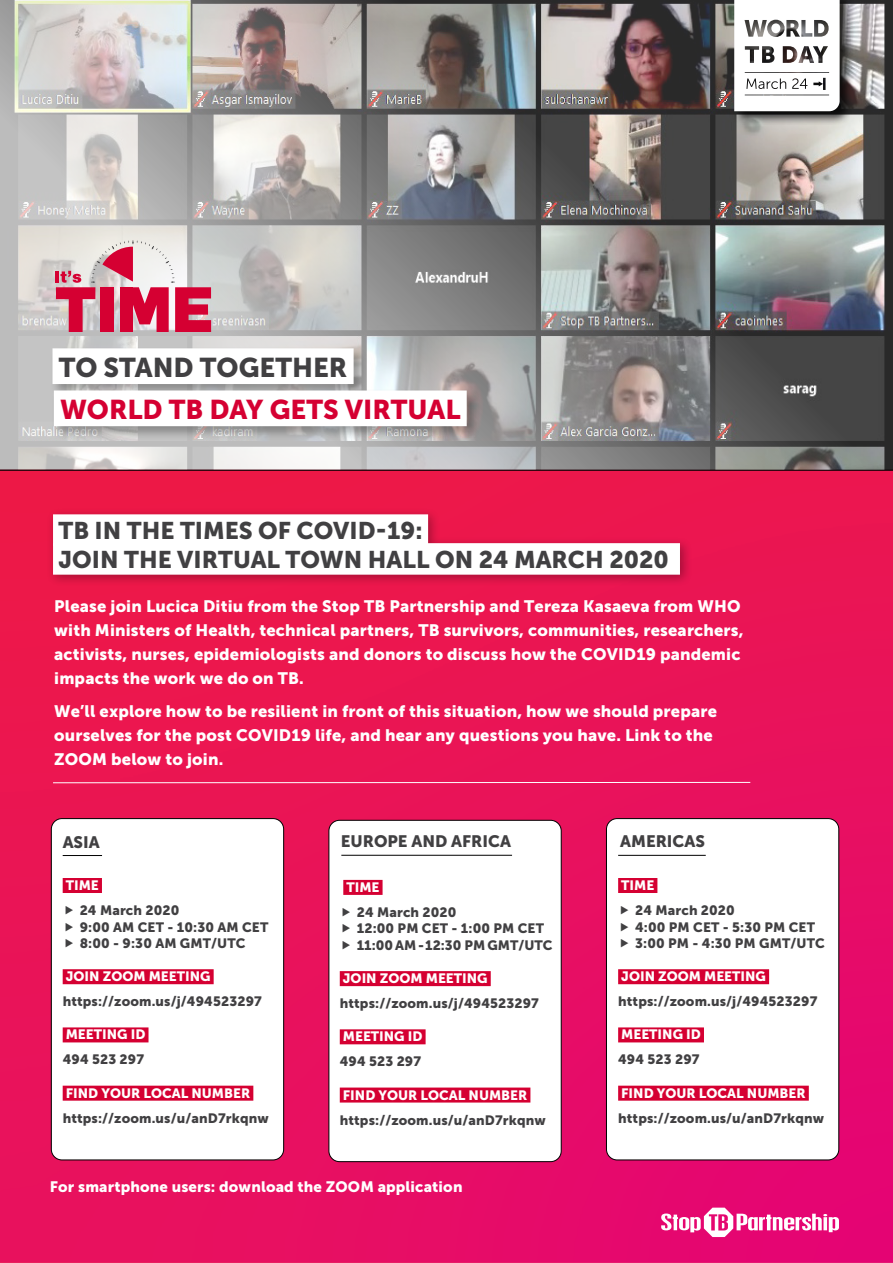
<style>
.page{position:relative;width:893px;height:1263px;background:#fff}
.page>*{position:absolute;margin:0;border:0;box-sizing:border-box;transform-origin:0 0}
.t1{font:27px "Museo Sans 900";color:#d50032}
.t2{font:27px "Museo Sans 900";color:#414042}
.t3{font:24px/28.8px "Museo Sans 900";color:#414042}
.t4{font:16.5px/24px "Museo Sans 900";letter-spacing:.01em;color:#fff}
.t5{font:16.5px "Museo Sans 900";color:#414042}
.t6{font:15px "Museo Sans 900";letter-spacing:.01em;color:#fff}
.t7{font:13.5px/16.5px "Museo Sans 900";letter-spacing:.01em;color:#414042}
.t8{font:13.5px "Museo Sans 900";color:#fff}
</style>
<div class="page">
<img style="left:0;top:0;width:893px;height:1263px">
<div style="left:46px;top:508px;width:647px;height:79px;background:#000;opacity:.3"></div>
<div style="left:53px;top:514px;width:375px;height:32px;background:#fff"></div>
<div style="left:53px;top:543px;width:627px;height:32px;background:#fff"></div>
<div style="left:732px;top:0;width:122px;height:125px;background:#000;opacity:.75"></div>
<svg style="left:734px;top:0;width:106px;height:111px"></svg>
<svg style="left:661px;top:1207px;width:178px;height:30px"></svg>
<hr style="left:0;top:470px;width:893px;height:1px;background:#000">
<svg style="left:56px;top:240px;width:155px;height:92px"></svg>
<div style="left:121px;top:287px;width:12px;height:45px;background:#d50032"></div>
<div style="left:51px;top:346px;width:316px;height:52px;background:#000;opacity:.3"></div>
<div style="left:53px;top:348px;width:301px;height:36px;background:#fff"></div>
<div style="left:52px;top:388px;width:428px;height:52px;background:#000;opacity:.3"></div>
<div style="left:54px;top:390px;width:413px;height:36px;background:#fff"></div>
<div style="left:51px;top:818px;width:233px;height:342px;background:#fff;border-radius:11px"></div>
<div style="left:51px;top:818px;width:233px;height:342px;border:1px solid #000;border-radius:11px"></div>
<div style="left:63px;top:878px;width:39px;height:15px;background:#d50032"></div>
<div style="left:63px;top:969px;width:151px;height:15px;background:#d50032"></div>
<div style="left:63px;top:1027px;width:86px;height:15px;background:#d50032"></div>
<div style="left:63px;top:1086px;width:190px;height:15px;background:#d50032"></div>
<hr style="left:63px;top:855px;width:39px;height:1px;background:#000">
<div style="left:329px;top:820px;width:232px;height:342px;background:#fff;border-radius:11px"></div>
<div style="left:329px;top:820px;width:232px;height:342px;border:1px solid #000;border-radius:11px"></div>
<div style="left:343px;top:880px;width:40px;height:15px;background:#d50032"></div>
<div style="left:340px;top:971px;width:151px;height:15px;background:#d50032"></div>
<div style="left:340px;top:1029px;width:86px;height:15px;background:#d50032"></div>
<div style="left:340px;top:1087px;width:190px;height:15px;background:#d50032"></div>
<hr style="left:341px;top:855px;width:171px;height:1px;background:#000">
<div style="left:606px;top:818px;width:233px;height:342px;background:#fff;border-radius:11px"></div>
<div style="left:606px;top:818px;width:233px;height:342px;border:1px solid #000;border-radius:11px"></div>
<div style="left:618px;top:878px;width:39px;height:15px;background:#d50032"></div>
<div style="left:618px;top:969px;width:151px;height:15px;background:#d50032"></div>
<div style="left:618px;top:1027px;width:86px;height:15px;background:#d50032"></div>
<div style="left:618px;top:1086px;width:191px;height:15px;background:#d50032"></div>
<hr style="left:618px;top:855px;width:88px;height:1px;background:#000">
<hr style="left:53px;top:782px;width:697px;height:1px;background:#fff">
<h1 class="t2" style="left:59px;top:352px;width:290px">TO STAND TOGETHER</h1>
<h1 class="t1" style="left:60px;top:394px;width:402px">WORLD TB DAY GETS VIRTUAL</h1>
<h2 class="t3" style="left:59px;top:516px;width:612px">TB IN THE TIMES OF COVID-19:<br>JOIN THE VIRTUAL TOWN HALL ON 24 MARCH 2020</h2>
<p class="t4" style="left:54px;top:595px;width:691px">Please join Lucica Ditiu from the Stop TB Partnership and Tereza Kasaeva from WHO with Ministers of Health, technical partners, TB survivors, communities, researchers, activists, nurses, epidemiologists and donors to discuss how the COVID19 pandemic impacts the work we do on TB.</p>
<p class="t4" style="left:54px;top:699px;width:664px">We l l’ explore how to be resilient in front of this situation, how we should prepare ourselves for the post COVID19 life, and hear any questions you have. Link to the<br>ZOOM below to join.</p>
<p class="t5" style="left:63px;top:833px;width:39px">ASIA</p>
<p class="t5" style="left:341px;top:832px;width:172px">EUROPE AND AFRICA</p>
<p class="t5" style="left:620px;top:832px;width:86px">AMERICAS</p>
<p class="t8" style="left:66px;top:877px;width:35px">TIME</p>
<p class="t7" style="left:80px;top:902px;width:190px">24 March 2020<br>9:00 AM CET - 10:30 AM CET<br>8:00 - 9:30 AM GMT/UTC</p>
<p class="t8" style="left:66px;top:969px;width:146px">JOIN ZOOM MEETING</p>
<p class="t7" style="left:63px;top:993px;width:201px">https://zoom.us j/ /494523297</p>
<p class="t8" style="left:66px;top:1027px;width:81px">MEETING ID</p>
<p class="t7" style="left:63px;top:1051px;width:83px">494 523 297</p>
<p class="t8" style="left:66px;top:1085px;width:186px">FIND YOUR LOCAL NUMBER</p>
<p class="t7" style="left:63px;top:1109px;width:208px">https://zoom.us u/ /anD7rkqnw</p>
<p class="t8" style="left:346px;top:879px;width:35px">TIME</p>
<p class="t7" style="left:357px;top:904px;width:197px">24 March 2020<br>12:00 PM CET - 1:00 PM CET<br>11:00 AM-12:30 PM GMT/UTC</p>
<p class="t8" style="left:343px;top:971px;width:146px">JOIN ZOOM MEETING</p>
<p class="t7" style="left:340px;top:995px;width:201px">https://zoom.us j/ /494523297</p>
<p class="t8" style="left:343px;top:1029px;width:81px">MEETING ID</p>
<p class="t7" style="left:340px;top:1053px;width:83px">494 523 297</p>
<p class="t8" style="left:343px;top:1087px;width:186px">FIND YOUR LOCAL NUMBER</p>
<p class="t7" style="left:340px;top:1111px;width:208px">https://zoom.us u/ /anD7rkqnw</p>
<p class="t8" style="left:621px;top:877px;width:35px">TIME</p>
<p class="t7" style="left:635px;top:902px;width:191px">24 March 2020<br>4:00 PM CET - 5:30 PM CET<br>3:00 PM - 4:30 PM GMT/UTC</p>
<p class="t8" style="left:621px;top:969px;width:146px">JOIN ZOOM MEETING</p>
<p class="t7" style="left:618px;top:993px;width:201px">https://zoom.us j/ /494523297</p>
<p class="t8" style="left:621px;top:1027px;width:81px">MEETING ID</p>
<p class="t7" style="left:618px;top:1051px;width:83px">494 523 297</p>
<p class="t8" style="left:621px;top:1085px;width:186px">FIND YOUR LOCAL NUMBER</p>
<p class="t7" style="left:618px;top:1109px;width:208px">https://zoom.us u/ /anD7rkqnw</p>
<p class="t6" style="left:50px;top:1178px;width:414px">For smartphone users: download the ZOOM application</p>
</div>
